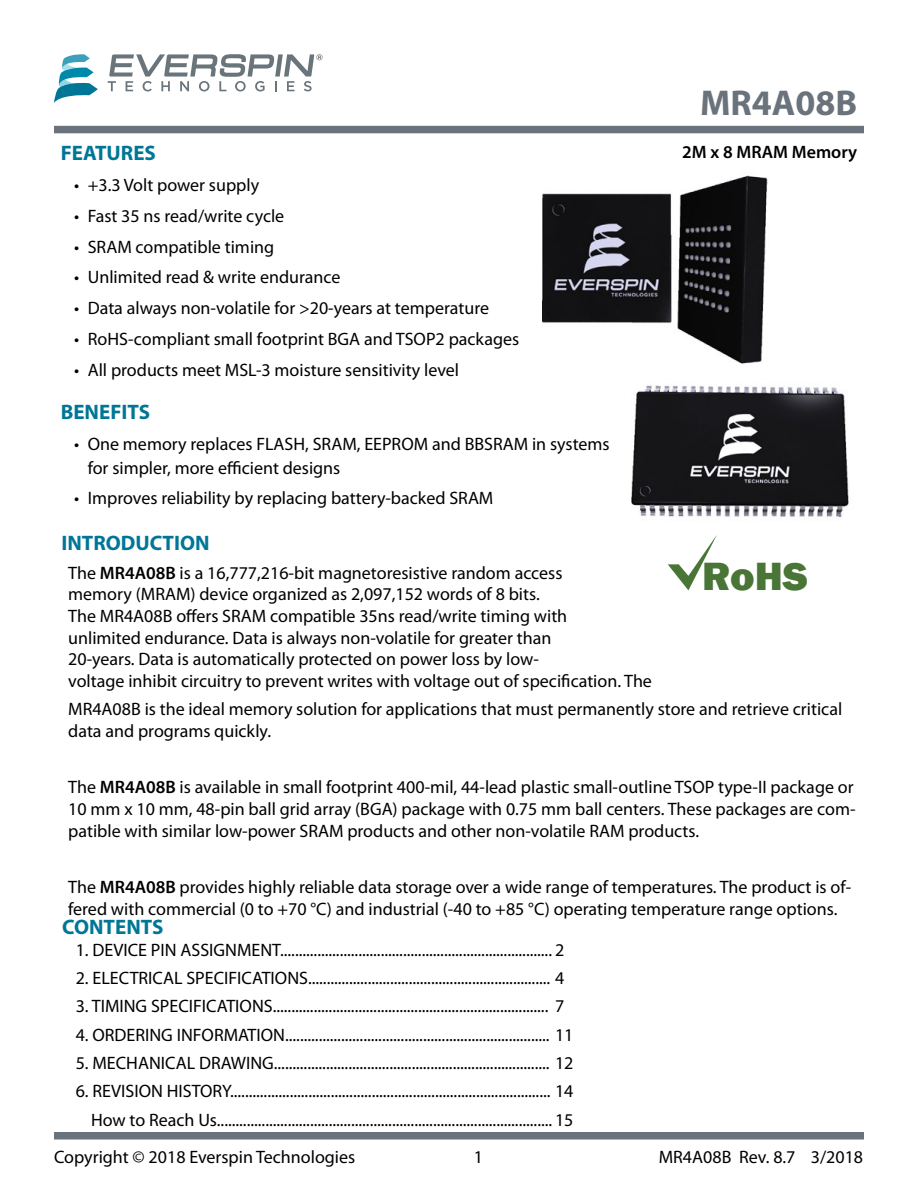
<style>
.page{position:relative;width:918px;height:1188px;background:#fff}
.page>*{position:absolute;margin:0;border:0;box-sizing:border-box;transform-origin:0 0}
.t1{font:800 40.65px "Franklin Gothic";color:#497537}
.t2{font:700 36px "Myriad Pro";color:#6a737b}
.t3{font:700 21px "Myriad Pro";color:#007697}
.t4{font:18px/21.6px "Myriad Pro";color:#000}
.t5{font:600 18px "Myriad Pro";color:#000}
.s1{font-weight:600}
</style>
<div class="page">
<div style="left:54px;top:1132px;width:810px;height:8px;background:#6a737b"></div>
<div style="left:54px;top:126px;width:810px;height:7px;background:#6a737b"></div>
<img style="left:542px;top:175px;width:226px;height:189px">
<img style="left:631px;top:385px;width:218px;height:132px">
<svg style="left:668px;top:535px;width:49px;height:55px"></svg>
<svg style="left:54px;top:54px;width:44px;height:49px"></svg>
<svg style="left:108px;top:54px;width:215px;height:37px"></svg>
<p class="t3" style="left:61px;top:140px;width:97px">FEATURES</p>
<p class="t4" style="left:74px;top:174px;width:186px">• +3.3 Volt power supply</p>
<p class="t4" style="left:74px;top:205px;width:212px">• Fast 35 ns read/write cycle</p>
<p class="t4" style="left:74px;top:236px;width:202px">• SRAM compatible timing</p>
<p class="t4" style="left:74px;top:266px;width:268px">• Unlimited read &amp; write endurance</p>
<p class="t4" style="left:74px;top:297px;width:416px">• Data always non-volatile for &gt;20-years at temperature</p>
<p class="t4" style="left:74px;top:328px;width:447px">• RoHS-compliant small footprint BGA and TSOP2 packages</p>
<p class="t4" style="left:74px;top:359px;width:386px">• All products meet MSL-3 moisture sensitivity level</p>
<p class="t3" style="left:61px;top:398px;width:91px">BENEFITS</p>
<p class="t4" style="left:88px;top:431px;width:524px;line-height:24px;text-indent:-14px">• One memory replaces FLASH, SRAM, EEPROM and BBSRAM in systems for simpler, more efficient designs</p>
<p class="t4" style="left:74px;top:487px;width:421px">• Improves reliability by replacing battery-backed SRAM</p>
<h2 class="t2" style="left:700px;top:80px;width:159px">MR4A08B</h2>
<p class="t5" style="left:682px;top:141px;width:176px">2M x 8 MRAM Memory</p>
<p class="t3" style="left:62px;top:530px;width:150px">INTRODUCTION</p>
<p class="t4" style="left:68px;top:562px;width:585px">The <span class="s1">MR4A08B</span> is a 16,777,216-bit magnetoresistive random access<br>memory (MRAM) device organized as 2,097,152 words of 8 bits.<br>The MR4A08B offers SRAM compatible 35ns read/write timing with<br>unlimited endurance. Data is always non-volatile for greater than<br>20-years. Data is automatically protected on power loss by low-<br>voltage inhibit circuitry to prevent writes with voltage out of specification. The</p>
<p class="t4" style="left:68px;top:698px;width:776px">MR4A08B is the ideal memory solution for applications that must permanently store and retrieve critical data and programs quickly.</p>
<p class="t4" style="left:68px;top:776px;width:789px;text-align:justify">The <span class="s1">MR4A08B</span> is available in small footprint 400-mil, 44-lead plastic small-outline TSOP type-II package or 10 mm x 10 mm, 48-pin ball grid array (BGA) package with 0.75 mm ball centers. These packages are com&shy;patible with similar low-power SRAM products and other non-volatile RAM products.</p>
<h1 class="t1" style="left:702px;top:550px;width:107px">RoHS</h1>
<p class="t4" style="left:68px;top:876px;width:784px">The <span class="s1">MR4A08B</span> provides highly reliable data storage over a wide range of temperatures. The product is of&shy;fered with commercial (0 to +70 °C) and industrial (-40 to +85 °C) operating temperature range options.</p>
<p class="t3" style="left:62px;top:913px;width:103px">CONTENTS</p>
<p class="t4" style="left:76px;top:938px;width:490px">1. DEVICE PIN ASSIGNMENT......................................................................... 2</p>
<p class="t4" style="left:76px;top:967px;width:490px">2. ELECTRICAL SPECIFICATIONS................................................................. 4</p>
<p class="t4" style="left:76px;top:995px;width:490px">3. TIMING SPECIFICATIONS.......................................................................... 7</p>
<p class="t4" style="left:76px;top:1023px;width:499px">4. ORDERING INFORMATION....................................................................... 11</p>
<p class="t4" style="left:76px;top:1052px;width:499px">5. MECHANICAL DRAWING.......................................................................... 12</p>
<p class="t4" style="left:76px;top:1077px;width:499px;line-height:28.3px;text-align:right">6. REVISION HISTORY...................................................................................... 14<br>How to Reach Us.......................................................................................... 15</p>
<p class="t4" style="left:54px;top:1146px;width:303px">Copyright © 2018 Everspin Technologies</p>
<p class="t4" style="left:474px;top:1146px;width:11px">1</p>
<p class="t4" style="left:659px;top:1146px;width:206px">MR4A08B Rev. 8.7 3/2018</p>
</div>
